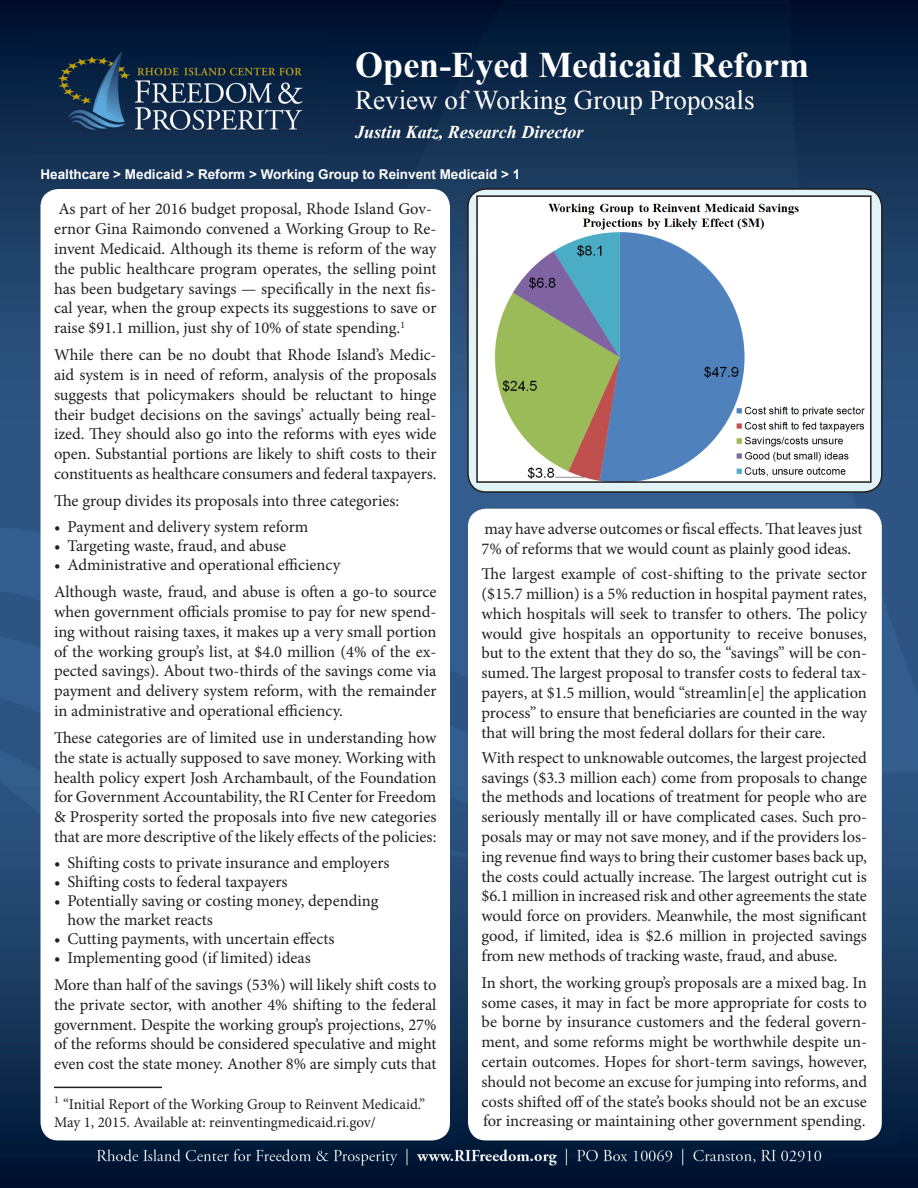
<style>
.page{position:relative;width:918px;height:1188px;background:#fff}
.page>*{position:absolute;margin:0;border:0;box-sizing:border-box;transform-origin:0 0}
.t1{font:700 36px "Times New Roman";color:#fff}
.t2{font:27px "Times New Roman";color:#fff}
.t3{font:italic 700 18px "Times New Roman";color:#fff}
.t4{font:16.5px/19.8px "Minion Pro";letter-spacing:-.005em;color:#231f20;text-align:justify}
.t5{font:15px/18px "Minion Pro";color:#231f20}
.t6{font:700 13.5px "Arial";color:#fff}
</style>
<div class="page">
<img style="left:0;top:0;width:918px;height:1086px">
<img style="left:0;top:1086px;width:918px;height:102px">
<div style="left:40px;top:189px;width:410px;height:951px;background:#fff;border-radius:18px"></div>
<hr style="left:54px;top:1087px;width:108px;height:1px;background:#231f20">
<div style="left:468px;top:509px;width:414px;height:631px;background:#fff;border-radius:18px"></div>
<div style="left:468px;top:189px;width:414px;height:303px;background:#e2f3f8;border-radius:18px"></div>
<div style="left:467px;top:188px;width:416px;height:305px;border:2px solid #231f20;border-radius:18px"></div>
<img style="left:479px;top:198px;width:390px;height:282px">
<div style="left:476px;top:195px;width:396px;height:288px;border:2px solid #231f20"></div>
<img style="left:32px;top:33px;width:295px;height:126px">
<p class="t1" style="left:355px;top:40px;width:455px">Open-Eyed Medicaid Reform</p>
<p class="t2" style="left:355px;top:82px;width:401px">Review of Working Group Proposals</p>
<p class="t3" style="left:355px;top:119px;width:230px">Justin Katz, Research Director</p>
<p class="t6" style="left:40px;top:166px;width:481px">Healthcare &gt; Medicaid &gt; Reform &gt; Working Group to Reinvent Medicaid &gt; 1</p>
<p class="t4" style="left:54px;top:199px;width:384px;text-align:left">As part of her 2016 budget proposal, Rhode Island Gov&shy;ernor Gina Raimondo convened a Working Group to Re&shy;invent Medicaid. Although its theme is reform of the way the public healthcare program operates, the selling point has been budgetary savings — specifically in the next fis&shy;cal year, when the group expects its suggestions to save or raise $91.1 million, just shy of 10% of state spending.<sup>1</sup></p>
<p class="t4" style="left:54px;top:345px;width:384px">While there can be no doubt that Rhode Island’s Medic&shy;aid system is in need of reform, analysis of the proposals suggests that policymakers should be reluctant to hinge their budget decisions on the savings’ actually being real&shy;ized. They should also go into the reforms with eyes wide open. Substantial portions are likely to shift costs to their constituents as healthcare consumers and federal taxpayers.</p>
<p class="t4" style="left:54px;top:491px;width:347px">The group divides its proposals into three categories:</p>
<p class="t4" style="left:54px;top:517px;width:256px">• Payment and delivery system reform</p>
<p class="t4" style="left:54px;top:536px;width:234px">• Targeting waste, fraud, and abuse</p>
<p class="t4" style="left:54px;top:555px;width:288px">• Administrative and operational efficiency</p>
<p class="t4" style="left:54px;top:582px;width:384px">Although waste, fraud, and abuse is often a go-to source when government officials promise to pay for new spend&shy;ing without raising taxes, it makes up a very small portion of the working group’s list, at $4.0 million (4% of the ex&shy;pected savings). About two-thirds of the savings come via payment and delivery system reform, with the remainder in administrative and operational efficiency.</p>
<p class="t4" style="left:54px;top:728px;width:384px">These categories are of limited use in understanding how the state is actually supposed to save money. Working with health policy expert Josh Archambault, of the Foundation for Government Accountability, the RI Center for Freedom &amp; Prosperity sorted the proposals into five new categories that are more descriptive of the likely effects of the policies:</p>
<p class="t4" style="left:54px;top:853px;width:337px">• Shifting costs to private insurance and employers</p>
<p class="t4" style="left:54px;top:872px;width:235px">• Shifting costs to federal taxpayers</p>
<p class="t4" style="left:67px;top:891px;width:313px;line-height:19px;text-indent:-13px">• Potentially saving or costing money, depending how the market reacts</p>
<p class="t4" style="left:54px;top:929px;width:282px">• Cutting payments, with uncertain effects</p>
<p class="t4" style="left:54px;top:948px;width:258px">• Implementing good (if limited) ideas</p>
<p class="t4" style="left:54px;top:975px;width:384px">More than half of the savings (53%) will likely shift costs to the private sector, with another 4% shifting to the federal government. Despite the working group’s projections, 27% of the reforms should be considered speculative and might even cost the state money. Another 8% are simply cuts that</p>
<p class="t5" style="left:54px;top:1095px;width:373px"><sup>1</sup> “Initial Report of the Working Group to Reinvent Medicaid.”<br>May 1, 2015. Available at: reinventingmedicaid.ri.gov/</p>
<p class="t4" style="left:482px;top:519px;width:382px">may have adverse outcomes or fiscal effects. That leaves just<br>7% of reforms that we would count as plainly good ideas.</p>
<p class="t4" style="left:482px;top:564px;width:387px">The largest example of cost-shifting to the private sector ($15.7 million) is a 5% reduction in hospital payment rates, which hospitals will seek to transfer to others. The policy would give hospitals an opportunity to receive bonuses, but to the extent that they do so, the “savings” will be con&shy;sumed.The largest proposal to transfer costs to federal tax&shy;payers, at $1.5 million, would “streamlin[e] the application process” to ensure that beneficiaries are counted in the way that will bring the most federal dollars for their care.</p>
<p class="t4" style="left:482px;top:748px;width:387px">With respect to unknowable outcomes, the largest projected savings ($3.3 million each) come from proposals to change the methods and locations of treatment for people who are seriously mentally ill or have complicated cases. Such pro&shy;posals may or may not save money, and if the providers los&shy;ing revenue find ways to bring their customer bases back up, the costs could actually increase. The largest outright cut is $6.1 million in increased risk and other agreements the state would force on providers. Meanwhile, the most significant good, if limited, idea is $2.6 million in projected savings from new methods of tracking waste, fraud, and abuse.</p>
<p class="t4" style="left:482px;top:973px;width:387px">In short, the working group’s proposals are a mixed bag. In some cases, it may in fact be more appropriate for costs to be borne by insurance customers and the federal govern&shy;ment, and some reforms might be worthwhile despite un&shy;certain outcomes. Hopes for short-term savings, however, should not become an excuse for jumping into reforms, and costs shifted off of the state’s books should not be an excuse for increasing or maintaining other government spending.</p>
</div>
